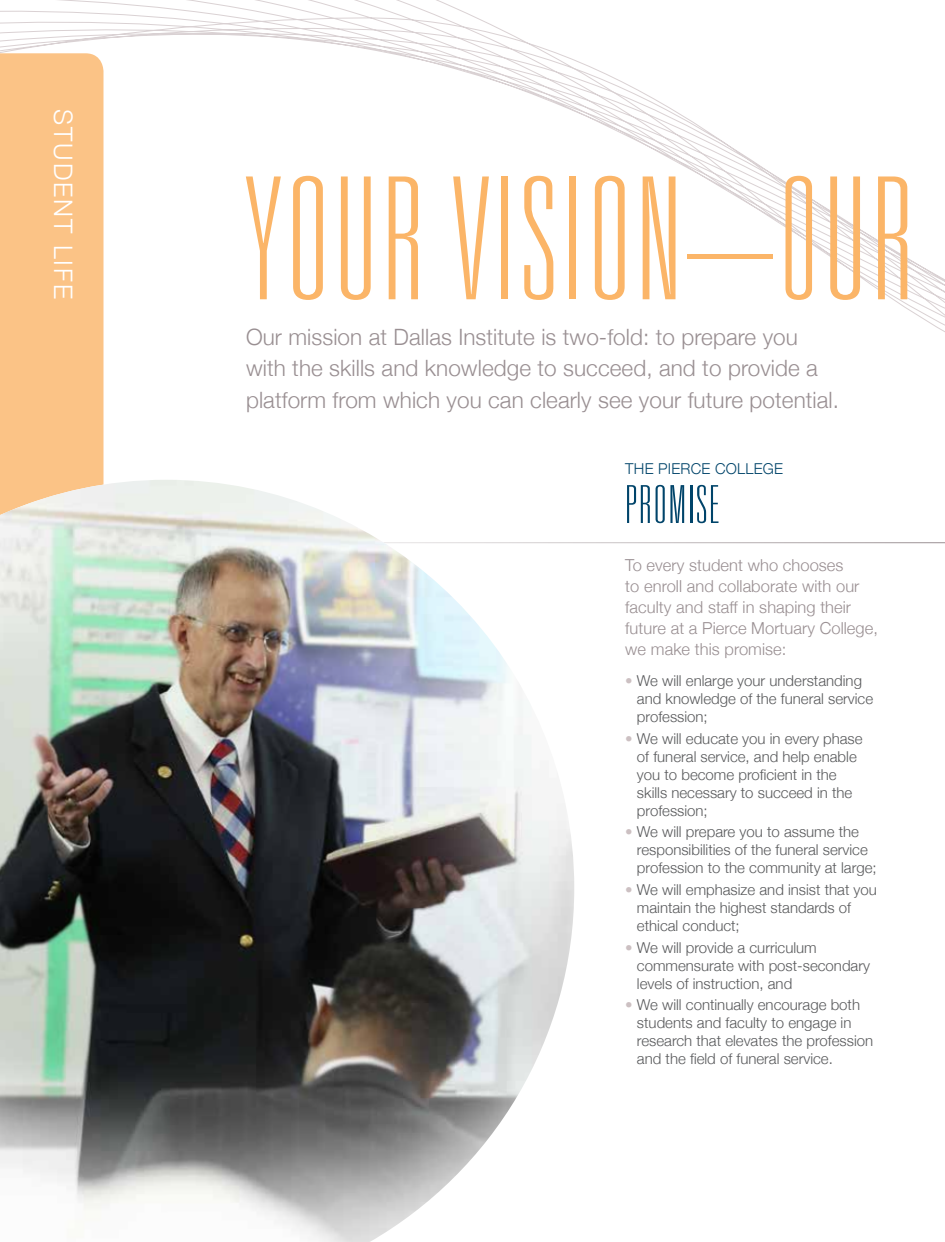
<style>
.page{position:relative;width:945px;height:1242px;background:#fff}
.page>*{position:absolute;margin:0;border:0;box-sizing:border-box;transform-origin:0 0}
.t1{font:100 ultra-condensed 170.1px "Univers";letter-spacing:.04em;color:#fbb568}
.t2{font:100 ultra-condensed 52.5px "Univers";letter-spacing:.04em;color:#00446a}
.t3{font:300 25.5px "Helvetica Neue";letter-spacing:.08em;color:#fff}
.t4{font:300 22.5px/31.5px "Helvetica Neue";letter-spacing:.005em;color:#998f92}
.t5{font:300 16.5px/21px "Helvetica Neue";letter-spacing:.005em;color:#998f92}
.t6{font:300 15px/18px "Helvetica Neue";color:#58595b}
.t7{font:300 15px "Helvetica Neue";letter-spacing:.015em;color:#00446a}
.s1{color:#ccc0c2}
</style>
<div class="page">
<svg style="left:0;top:0;width:945px;height:544px"></svg>
<img style="left:0;top:480px;width:574px;height:762px">
<h3 class="t3" style="left:84px;top:109px;width:192px;rotate:90deg">STUDENT LIFE</h3>
<h1 class="t1" style="left:246px;top:152px;width:669px">YOUR VISION–0UR</h1>
<h3 class="t4" style="left:246px;top:320px;width:595px">Our mission at Dallas Institute is two-fold: to prepare you with the skills and knowledge to succeed, and to provide a platform from which you can clearly see your future potential.</h3>
<p class="t7" style="left:625px;top:456px;width:159px">THE PIERCE COLLEGE</p>
<h2 class="t2" style="left:625px;top:478px;width:95px">PROMISE</h2>
<p class="t5" style="left:625px;top:553px;width:254px">To every student who chooses<br>to enroll and collaborate with our faculty and staff in shaping their future at a Pierce Mortuary College, we make this promise:</p>
<p class="t6" style="left:637px;top:671px;width:238px;text-indent:-12px"><span class="s1">•</span> We will enlarge your understanding and knowledge of the funeral service profession;</p>
<p class="t6" style="left:637px;top:729px;width:227px;text-indent:-12px"><span class="s1">•</span> We will educate you in every phase of funeral service, and help enable you to become proficient in the skills necessary to succeed in the profession;</p>
<p class="t6" style="left:637px;top:822px;width:241px;text-indent:-12px"><span class="s1">•</span> We will prepare you to assume the responsibilities of the funeral service profession to the community at large;</p>
<p class="t6" style="left:637px;top:880px;width:242px;text-indent:-12px"><span class="s1">•</span> We will emphasize and insist that you maintain the highest standards of ethical conduct;</p>
<p class="t6" style="left:637px;top:938px;width:235px;text-indent:-12px"><span class="s1">•</span> We will provide a curriculum commensurate with post-secondary levels of instruction, and</p>
<p class="t6" style="left:637px;top:995px;width:238px;text-indent:-12px"><span class="s1">•</span> We will continually encourage both students and faculty to engage in research that elevates the profession and the field of funeral service.</p>
</div>
